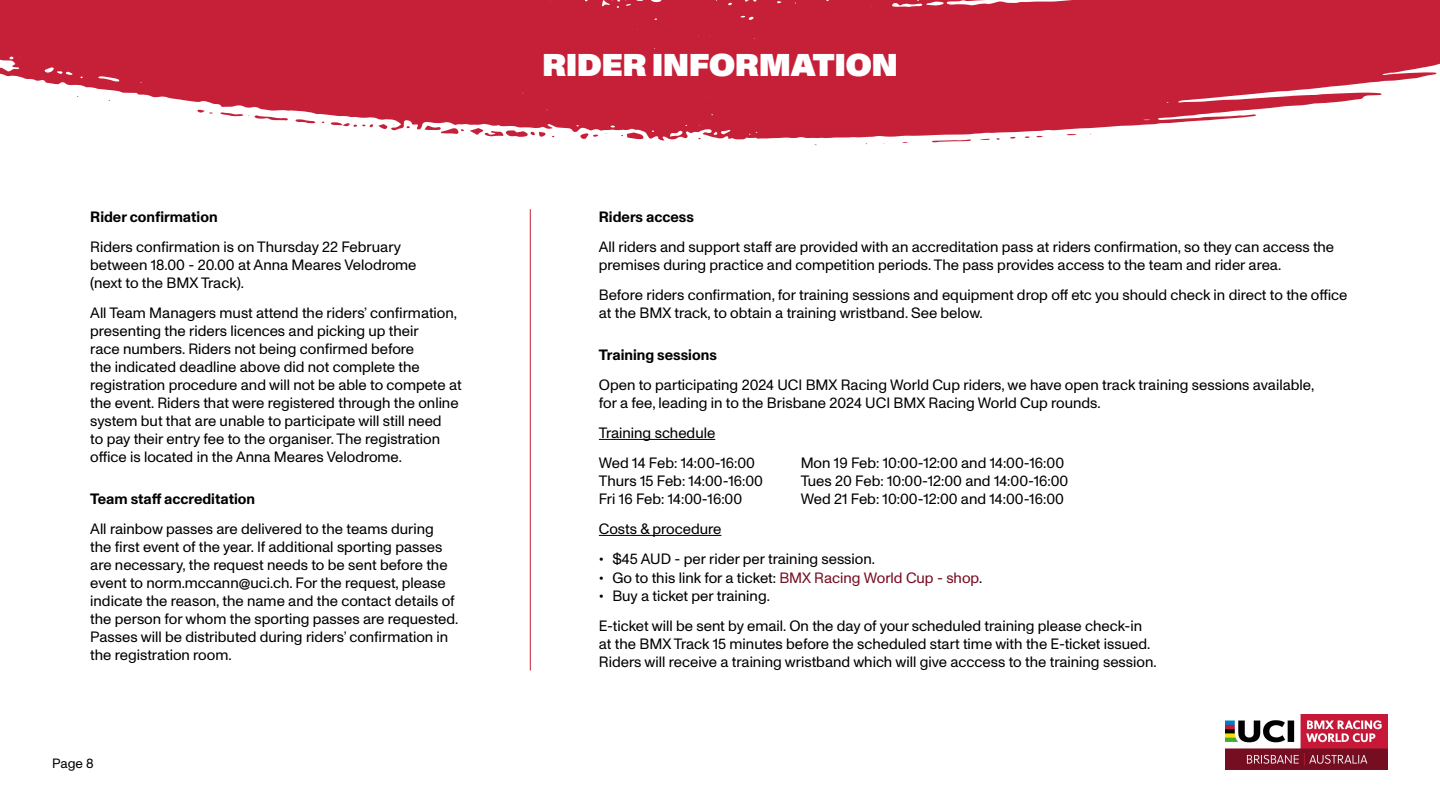
<style>
.page{position:relative;width:1440px;height:810px;background:#fff}
.page>*{position:absolute;margin:0;border:0;box-sizing:border-box;transform-origin:0 0}
.t1{font:900 31.5px "ABC Monument Grotesk Unlicensed Trial";color:#fff}
.t2{font:15px/18px "ABC Monument Grotesk Unlicensed Trial";color:#000}
.t3{font:700 15px "ABC Monument Grotesk Unlicensed Trial";color:#000}
.t4{font:13.5px "ABC Monument Grotesk Unlicensed Trial";color:#000}
.s1{color:#770e22}
</style>
<div class="page">
<img style="left:1225px;top:714px;width:163px;height:55px">
<hr style="left:599px;top:439px;width:116px;height:1px;background:#000">
<hr style="left:599px;top:535px;width:122px;height:1px;background:#000">
<hr style="left:530px;top:209px;width:1px;height:461px;background:#c62039">
<svg style="left:0;top:0;width:1440px;height:141px;fill:#c62039"></svg>
<svg style="left:932px;top:139px;width:39px;height:3px"></svg>
<svg style="left:295px;top:119px;width:20px;height:4px"></svg>
<svg style="left:470px;top:128px;width:76px;height:9px"></svg>
<svg style="left:580px;top:133px;width:18px;height:6px"></svg>
<svg style="left:1010px;top:137px;width:6px;height:2px"></svg>
<svg style="left:197px;top:110px;width:16px;height:4px"></svg>
<svg style="left:621px;top:132px;width:23px;height:7px"></svg>
<svg style="left:220px;top:112px;width:68px;height:8px"></svg>
<svg style="left:331px;top:122px;width:63px;height:7px"></svg>
<svg style="left:425px;top:126px;width:39px;height:8px"></svg>
<p class="t3" style="left:90px;top:208px;width:129px">Rider confirmation</p>
<p class="t2" style="left:90px;top:238px;width:328px">Riders confirmation is on Thursday 22 February between 18.00 - 20.00 at Anna Meares Velodrome (next to the BMX Track).</p>
<p class="t2" style="left:90px;top:304px;width:373px">All Team Managers must attend the riders’ confirmation, presenting the riders licences and picking up their<br>race numbers. Riders not being confirmed before<br>the indicated deadline above did not complete the registration procedure and will not be able to compete at the event. Riders that were registered through the online system but that are unable to participate will still need<br>to pay their entry fee to the organiser. The registration office is located in the Anna Meares Velodrome.</p>
<p class="t3" style="left:90px;top:490px;width:166px">Team staff accreditation</p>
<p class="t2" style="left:90px;top:520px;width:370px">All rainbow passes are delivered to the teams during the first event of the year. If additional sporting passes are necessary, the request needs to be sent before the event to norm.mccann@uci.ch. For the request, please indicate the reason, the name and the contact details of the person for whom the sporting passes are requested.<br>Passes will be distributed during riders’ confirmation in the registration room.</p>
<p class="t4" style="left:52px;top:756px;width:43px">Page 8</p>
<h1 class="t1" style="left:542px;top:45px;width:357px">RIDER INFORMATION</h1>
<p class="t3" style="left:599px;top:208px;width:97px">Riders access</p>
<p class="t2" style="left:599px;top:238px;width:737px">All riders and support staff are provided with an accreditation pass at riders confirmation, so they can access the premises during practice and competition periods. The pass provides access to the team and rider area.</p>
<p class="t2" style="left:599px;top:286px;width:750px">Before riders confirmation, for training sessions and equipment drop off etc you should check in direct to the office at the BMX track, to obtain a training wristband. See below.</p>
<p class="t3" style="left:599px;top:346px;width:120px">Training sessions</p>
<p class="t2" style="left:599px;top:376px;width:717px">Open to participating 2024 UCI BMX Racing World Cup riders, we have open track training sessions available, for a fee, leading in to the Brisbane 2024 UCI BMX Racing World Cup rounds.</p>
<p class="t2" style="left:599px;top:418px;width:158px;line-height:30px">Training schedule<br>Wed 14 Feb: 14:00-16:00</p>
<p class="t2" style="left:599px;top:472px;width:166px">Thurs 15 Feb: 14:00-16:00<br>Fri 16 Feb: 14:00-16:00</p>
<p class="t2" style="left:599px;top:520px;width:124px">Costs &amp; procedure</p>
<p class="t2" style="left:599px;top:550px;width:278px">• $45 AUD - per rider per training session.</p>
<p class="t2" style="left:599px;top:569px;width:385px">• Go to this link for a ticket: <span class="s1">BMX Racing World Cup - shop</span>.</p>
<p class="t2" style="left:599px;top:581px;width:545px;line-height:30px">• Buy a ticket per training.<br>E-ticket will be sent by email. On the day of your scheduled training please check-in</p>
<p class="t2" style="left:599px;top:635px;width:559px">at the BMX Track 15 minutes before the scheduled start time with the E-ticket issued.<br>Riders will receive a training wristband which will give acccess to the training session.</p>
<p class="t2" style="left:801px;top:454px;width:269px">Mon 19 Feb: 10:00-12:00 and 14:00-16:00<br>Tues 20 Feb: 10:00-12:00 and 14:00-16:00<br>Wed 21 Feb: 10:00-12:00 and 14:00-16:00</p>
</div>
